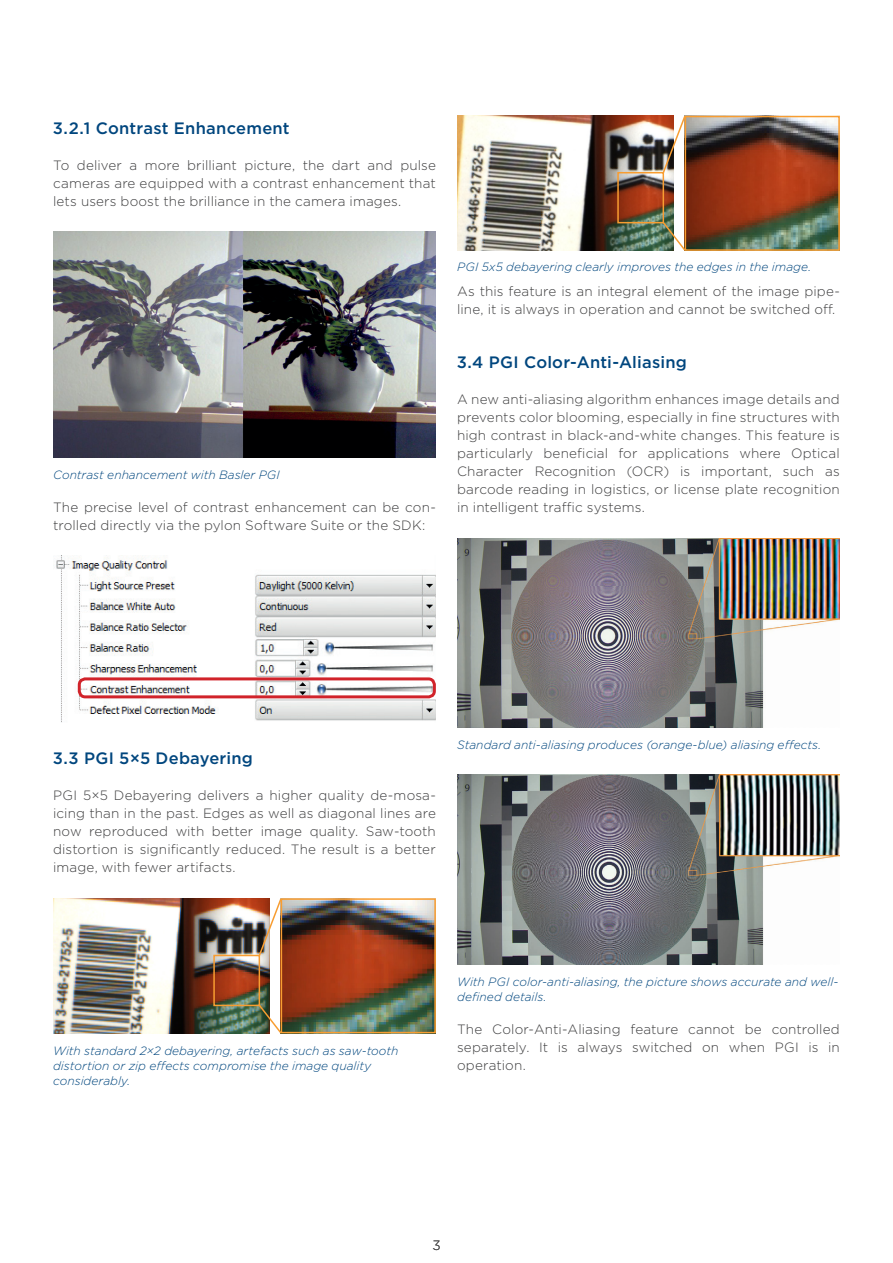
<style>
.page{position:relative;width:893px;height:1263px;background:#fff}
.page>*{position:absolute;margin:0;border:0;box-sizing:border-box;transform-origin:0 0}
.SUBHEAD_2016{font:500 16.5px "Gotham";letter-spacing:.015em;color:#00467e}
.BODY_TEXT_2016{font:300 13.5px/18px "Gotham";letter-spacing:.005em;color:#3e3e3f;text-align:justify}
.CAPTION_2016{font:italic 300 12px/15px "Gotham";color:#00467e}
.BILDUNTERSCHRIFT{font:italic 300 12px/15px "Gotham";color:#00467e}
</style>
<div class="page">
<img style="left:53px;top:232px;width:383px;height:226px">
<img style="left:457px;top:538px;width:383px;height:190px">
<img style="left:457px;top:775px;width:383px;height:189px">
<img style="left:53px;top:556px;width:383px;height:166px">
<div style="left:78px;top:677px;width:358px;height:21px;border:3px solid #d1232a;border-radius:6px"></div>
<img style="left:457px;top:116px;width:216px;height:135px">
<img style="left:688px;top:119px;width:149px;height:129px">
<div style="left:685px;top:116px;width:155px;height:135px;border:2px solid #f89d31"></div>
<div style="left:617px;top:172px;width:47px;height:51px;border:2px solid #f89d31"></div>
<svg style="left:661px;top:115px;width:26px;height:60px"></svg>
<svg style="left:661px;top:220px;width:26px;height:31px"></svg>
<img style="left:53px;top:898px;width:216px;height:135px">
<img style="left:284px;top:901px;width:149px;height:129px">
<div style="left:281px;top:898px;width:155px;height:135px;border:2px solid #f89d31"></div>
<div style="left:213px;top:955px;width:47px;height:51px;border:2px solid #f89d31"></div>
<svg style="left:257px;top:898px;width:26px;height:60px"></svg>
<svg style="left:257px;top:1003px;width:26px;height:31px"></svg>
<p class="SUBHEAD_2016" style="left:53px;top:117px;width:238px">3.2.1 Contrast Enhancement</p>
<p class="BODY_TEXT_2016" style="left:53px;top:156px;width:384px">To deliver a more brilliant picture, the dart and pulse cameras are equipped with a contrast enhancement that lets users boost the brilliance in the camera images.</p>
<p class="CAPTION_2016" style="left:53px;top:467px;width:228px">Contrast enhancement with Basler PGI</p>
<p class="BODY_TEXT_2016" style="left:53px;top:498px;width:384px">The precise level of contrast enhancement can be con&shy;trolled directly via the pylon Software Suite or the SDK:</p>
<p class="CAPTION_2016" style="left:457px;top:259px;width:355px">PGI 5x5 debayering clearly improves the edges in the image.</p>
<p class="BODY_TEXT_2016" style="left:457px;top:282px;width:384px">As this feature is an integral element of the image pipe&shy;line, it is always in operation and cannot be switched off.</p>
<p class="SUBHEAD_2016" style="left:457px;top:351px;width:232px">3.4 PGI Color-Anti-Aliasing</p>
<p class="BODY_TEXT_2016" style="left:457px;top:390px;width:384px">A new anti-aliasing algorithm enhances image details and prevents color blooming, especially in fine structures with high contrast in black-and-white changes. This feature is particularly beneficial for applications where Optical Character Recognition (OCR) is important, such as barcode reading in logistics, or license plate recognition in intelligent traffic systems.</p>
<p class="SUBHEAD_2016" style="left:53px;top:747px;width:202px">3.3 PGI 5×5 Debayering</p>
<p class="BODY_TEXT_2016" style="left:53px;top:786px;width:384px">PGI 5×5 Debayering delivers a higher quality de-mosa&shy;icing than in the past. Edges as well as diagonal lines are now reproduced with better image quality. Saw-tooth distortion is significantly reduced. The result is a better image, with fewer artifacts.</p>
<p class="BILDUNTERSCHRIFT" style="left:457px;top:737px;width:366px">Standard anti-aliasing produces (orange-blue) aliasing effects.</p>
<p class="CAPTION_2016" style="left:53px;top:1043px;width:347px">With standard 2×2 debayering, artefacts such as saw-tooth distortion or zip effects compromise the image quality considerably.</p>
<p class="BILDUNTERSCHRIFT" style="left:457px;top:974px;width:383px">With PGI color-anti-aliasing, the picture shows accurate and well&shy;defined details.</p>
<p class="BODY_TEXT_2016" style="left:457px;top:1020px;width:384px">The Color-Anti-Aliasing feature cannot be controlled separately. It is always switched on when PGI is in operation.</p>
<p class="BODY_TEXT_2016" style="left:433px;top:1236px;width:10px">3</p>
</div>
